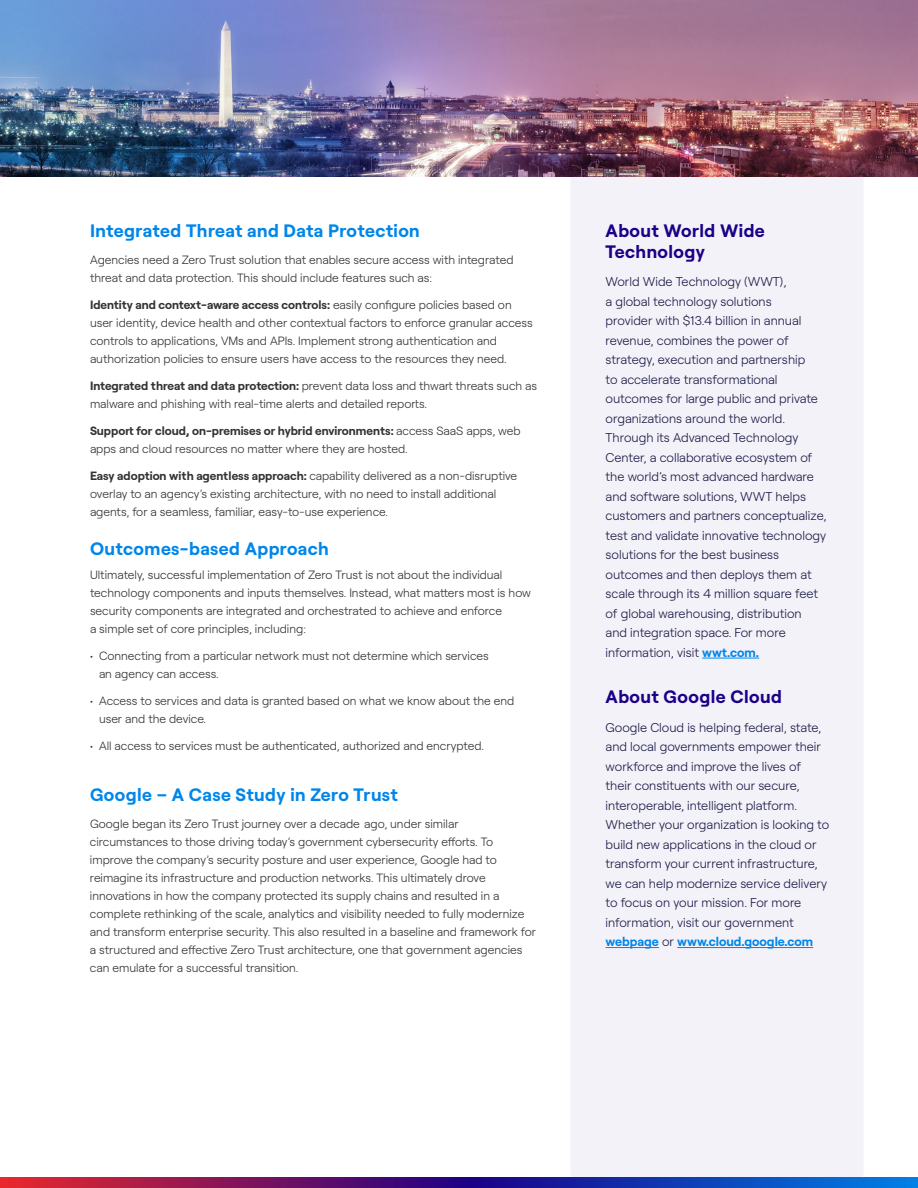
<style>
.page{position:relative;width:918px;height:1188px;background:#fff}
.page>*{position:absolute;margin:0;border:0;box-sizing:border-box;transform-origin:0 0}
.t1{font:700 18px "Roobert";letter-spacing:.025em;color:#0086ea}
.t2{font:700 18px/21px "Roobert";letter-spacing:.025em;color:#1c0087}
.t3{font:300 12.75px/19.5px "Roobert";color:#1d1e48}
.t4{font:300 12px/18px "Roobert";color:#333}
.s1{font-weight:700}
.s2{font-weight:700;color:#0086ea}
</style>
<div class="page">
<div style="left:570px;top:56px;width:294px;height:1122px;background:#f4f2f9;border-radius:4px"></div>
<svg style="left:0;top:1178px;width:918px;height:10px"></svg>
<hr style="left:702px;top:658px;width:57px;height:1px;background:#0086ea">
<hr style="left:606px;top:947px;width:53px;height:1px;background:#0086ea">
<hr style="left:677px;top:947px;width:136px;height:1px;background:#0086ea">
<img style="left:0;top:0;width:918px;height:176px">
<h1 class="t1" style="left:90px;top:216px;width:331px">Integrated Threat and Data Protection</h1>
<p class="t4" style="left:90px;top:250px;width:425px">Agencies need a Zero Trust solution that enables secure access with integrated threat and data protection. This should include features such as:</p>
<p class="t4" style="left:90px;top:295px;width:444px"><span class="s1">Identity and context-aware access controls:</span> easily configure policies based on user identity, device health and other contextual factors to enforce granular access controls to applications, VMs and APIs. Implement strong authentication and authorization policies to ensure users have access to the resources they need.</p>
<p class="t4" style="left:90px;top:376px;width:449px"><span class="s1">Integrated threat and data protection:</span> prevent data loss and thwart threats such as malware and phishing with real-time alerts and detailed reports.</p>
<p class="t4" style="left:90px;top:421px;width:432px"><span class="s1">Support for cloud, on-premises or hybrid environments:</span> access SaaS apps, web apps and cloud resources no matter where they are hosted.</p>
<p class="t4" style="left:90px;top:466px;width:429px"><span class="s1">Easy adoption with agentless approach:</span> capability delivered as a non-disruptive overlay to an agency’s existing architecture, with no need to install additional agents, for a seamless, familiar, easy-to-use experience.</p>
<h1 class="t1" style="left:90px;top:534px;width:240px">Outcomes-based Approach</h1>
<p class="t4" style="left:90px;top:565px;width:443px">Ultimately, successful implementation of Zero Trust is not about the individual technology components and inputs themselves. Instead, what matters most is how security components are integrated and orchestrated to achieve and enforce<br>a simple set of core principles, including:</p>
<p class="t4" style="left:99px;top:646px;width:391px;text-indent:-9px">• Connecting from a particular network must not determine which services an agency can access.</p>
<p class="t4" style="left:99px;top:691px;width:417px;text-indent:-9px">• Access to services and data is granted based on what we know about the end user and the device.</p>
<p class="t4" style="left:90px;top:736px;width:396px">• All access to services must be authenticated, authorized and encrypted.</p>
<h1 class="t1" style="left:90px;top:780px;width:309px">Google – A Case Study in Zero Trust</h1>
<p class="t4" style="left:90px;top:814px;width:448px">Google began its Zero Trust journey over a decade ago, under similar circumstances to those driving today’s government cybersecurity efforts. To improve the company’s security posture and user experience, Google had to reimagine its infrastructure and production networks. This ultimately drove innovations in how the company protected its supply chains and resulted in a complete rethinking of the scale, analytics and visibility needed to fully modernize and transform enterprise security. This also resulted in a baseline and framework for a structured and effective Zero Trust architecture, one that government agencies can emulate for a successful transition.</p>
<h1 class="t2" style="left:606px;top:218px;width:161px">About World Wide<br>Technology</h1>
<p class="t3" style="left:606px;top:271px;width:222px">World Wide Technology (WWT),<br>a global technology solutions<br>provider with $13.4 billion in annual revenue, combines the power of strategy, execution and partnership<br>to accelerate transformational outcomes for large public and private organizations around the world.<br>Through its Advanced Technology Center, a collaborative ecosystem of the world’s most advanced hardware and software solutions, WWT helps customers and partners conceptualize, test and validate innovative technology solutions for the best business outcomes and then deploys them at scale through its 4 million square feet of global warehousing, distribution<br>and integration space. For more information, visit <span class="s2">wwt.com.</span></p>
<h1 class="t2" style="left:606px;top:685px;width:178px">About Google Cloud</h1>
<p class="t3" style="left:606px;top:717px;width:225px">Google Cloud is helping federal, state, and local governments empower their workforce and improve the lives of their constituents with our secure, interoperable, intelligent platform.<br>Whether your organization is looking to build new applications in the cloud or transform your current infrastructure, we can help modernize service delivery to focus on your mission. For more information, visit our government <span class="s2">webpage</span> or <span class="s2">www.cloud.google.com</span></p>
</div>
